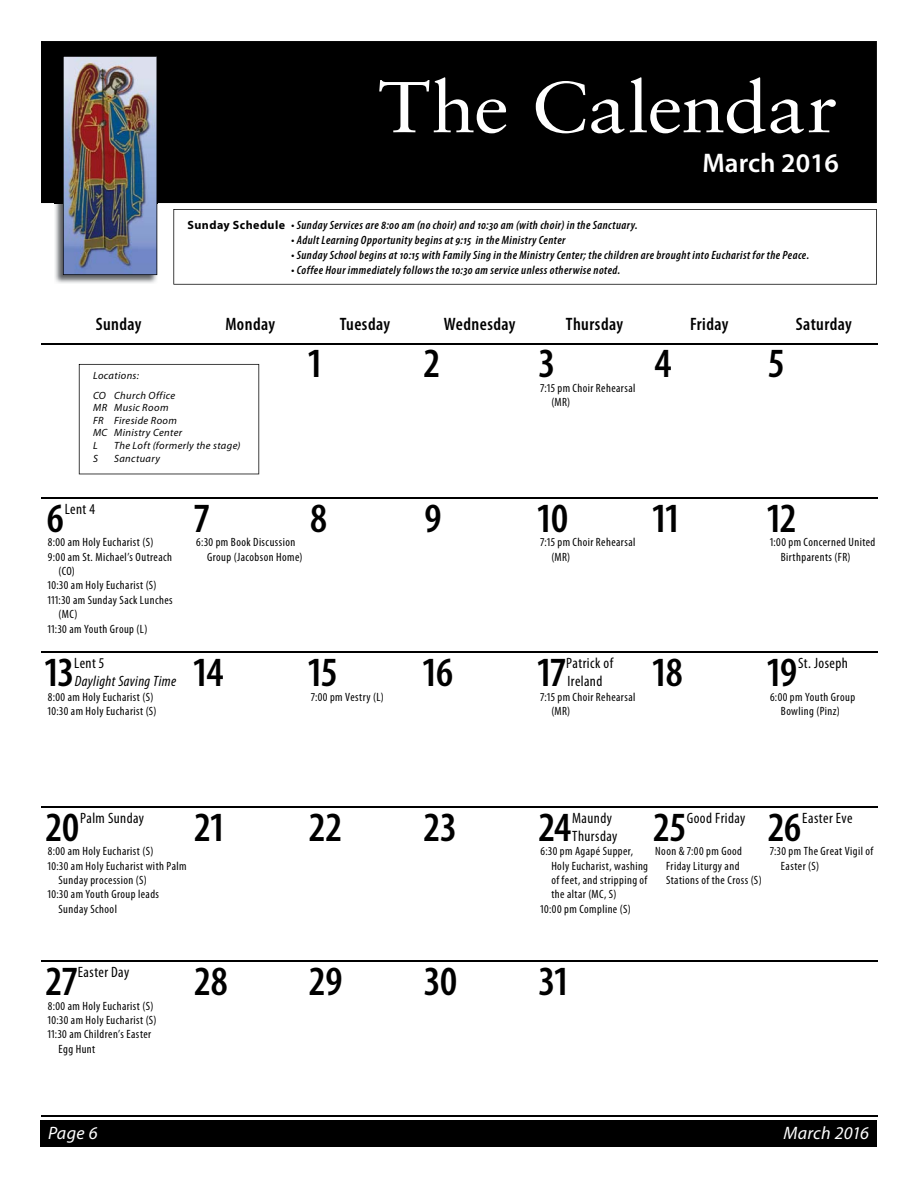
<style>
.page{position:relative;width:918px;height:1188px;background:#fff}
.page>*{position:absolute;margin:0;border:0;box-sizing:border-box;transform-origin:0 0}
.t1{font:72px "Sabon LT Std";letter-spacing:-.005em;color:#fff;scale:1.1 1}
.t2{font:600 condensed 41.7px "Myriad Pro";color:#000}
.t3{font:600 27px "Myriad Pro";color:#fff}
.t4{font:600 condensed 18px "Myriad Pro";letter-spacing:.025em;color:#000}
.t5{font:italic 18px "Myriad Pro";letter-spacing:.01em;color:#fff}
.t6{font:condensed 15px/18px "Myriad Pro";letter-spacing:.03em;color:#000}
.t7{font:italic condensed 15px "Myriad Pro";letter-spacing:.025em;color:#000}
.t8{font:condensed 12px/14.4px "Myriad Pro";letter-spacing:.035em;color:#000}
.t9{font:italic 600 condensed 12px "Myriad Pro";letter-spacing:.035em;color:#000}
.t10{font:italic 10.5px/12.6px "Myriad Pro";letter-spacing:.035em;color:#000}
.s1{font-weight:700;font-style:normal;font-stretch:normal}
</style>
<div class="page">
<div style="left:40px;top:1120px;width:838px;height:27px;background:#000"></div>
<hr style="left:41px;top:343px;width:149px;height:1px;background:#000">
<hr style="left:190px;top:343px;width:114px;height:1px;background:#000">
<hr style="left:304px;top:343px;width:115px;height:1px;background:#000">
<hr style="left:419px;top:343px;width:115px;height:1px;background:#000">
<hr style="left:534px;top:343px;width:115px;height:1px;background:#000">
<hr style="left:649px;top:343px;width:114px;height:1px;background:#000">
<hr style="left:763px;top:343px;width:115px;height:1px;background:#000">
<hr style="left:41px;top:497px;width:149px;height:2px;background:#000">
<hr style="left:190px;top:497px;width:114px;height:2px;background:#000">
<hr style="left:304px;top:497px;width:115px;height:2px;background:#000">
<hr style="left:419px;top:497px;width:115px;height:2px;background:#000">
<hr style="left:534px;top:497px;width:115px;height:2px;background:#000">
<hr style="left:649px;top:497px;width:114px;height:2px;background:#000">
<hr style="left:763px;top:497px;width:115px;height:2px;background:#000">
<hr style="left:41px;top:652px;width:149px;height:1px;background:#000">
<hr style="left:190px;top:652px;width:114px;height:1px;background:#000">
<hr style="left:304px;top:652px;width:115px;height:1px;background:#000">
<hr style="left:419px;top:652px;width:115px;height:1px;background:#000">
<hr style="left:534px;top:652px;width:115px;height:1px;background:#000">
<hr style="left:649px;top:652px;width:114px;height:1px;background:#000">
<hr style="left:763px;top:652px;width:115px;height:1px;background:#000">
<hr style="left:41px;top:806px;width:149px;height:2px;background:#000">
<hr style="left:190px;top:806px;width:114px;height:2px;background:#000">
<hr style="left:304px;top:806px;width:115px;height:2px;background:#000">
<hr style="left:419px;top:806px;width:115px;height:2px;background:#000">
<hr style="left:534px;top:806px;width:115px;height:2px;background:#000">
<hr style="left:649px;top:806px;width:114px;height:2px;background:#000">
<hr style="left:763px;top:806px;width:115px;height:2px;background:#000">
<hr style="left:41px;top:961px;width:149px;height:1px;background:#000">
<hr style="left:190px;top:961px;width:114px;height:1px;background:#000">
<hr style="left:304px;top:961px;width:115px;height:1px;background:#000">
<hr style="left:419px;top:961px;width:115px;height:1px;background:#000">
<hr style="left:534px;top:961px;width:115px;height:1px;background:#000">
<hr style="left:649px;top:961px;width:114px;height:1px;background:#000">
<hr style="left:763px;top:961px;width:115px;height:1px;background:#000">
<hr style="left:41px;top:1115px;width:149px;height:1px;background:#000">
<hr style="left:190px;top:1115px;width:114px;height:1px;background:#000">
<hr style="left:304px;top:1115px;width:115px;height:1px;background:#000">
<hr style="left:419px;top:1115px;width:115px;height:1px;background:#000">
<hr style="left:534px;top:1115px;width:115px;height:1px;background:#000">
<hr style="left:649px;top:1115px;width:114px;height:1px;background:#000">
<hr style="left:763px;top:1115px;width:115px;height:1px;background:#000">
<svg style="left:173px;top:209px;width:704px;height:76px"></svg>
<div style="left:41px;top:41px;width:836px;height:162px;background:#000"></div>
<img style="left:54px;top:56px;width:104px;height:227px">
<img style="left:63px;top:56px;width:94px;height:219px">
<svg style="left:79px;top:364px;width:180px;height:110px"></svg>
<h1 class="t1" style="left:378px;top:77px;width:419px">The Calendar</h1>
<h3 class="t3" style="left:703px;top:152px;width:138px">March 2016</h3>
<p class="t9" style="left:188px;top:220px;width:452px"><span class="s1">Sunday Schedule</span> • Sunday Services are 8:00 am (no choir) and 10:30 am (with choir) in the Sanctuary.</p>
<p class="t9" style="left:291px;top:235px;width:276px">• Adult Learning Opportunity begins at 9:15 in the Ministry Center</p>
<p class="t9" style="left:291px;top:250px;width:520px">• Sunday School begins at 10:15 with Family Sing in the Ministry Center; the children are brought into Eucharist for the Peace.</p>
<p class="t9" style="left:291px;top:265px;width:331px">• Coffee Hour immediately follows the 10:30 am service unless otherwise noted.</p>
<h3 class="t4" style="left:96px;top:317px;width:47px">Sunday</h3>
<h3 class="t4" style="left:225px;top:317px;width:51px">Monday</h3>
<h3 class="t4" style="left:340px;top:317px;width:52px">Tuesday</h3>
<h3 class="t4" style="left:444px;top:317px;width:73px">Wednesday</h3>
<h3 class="t4" style="left:566px;top:317px;width:59px">Thursday</h3>
<h3 class="t4" style="left:690px;top:317px;width:40px">Friday</h3>
<h3 class="t4" style="left:796px;top:317px;width:57px">Saturday</h3>
<h2 class="t2" style="left:309px;top:348px;width:14px">1</h2>
<h2 class="t2" style="left:425px;top:348px;width:16px">2</h2>
<h2 class="t2" style="left:539px;top:348px;width:16px">3</h2>
<p class="t8" style="left:551px;top:382px;width:86px;text-indent:-11px">7:15 pm Choir Rehearsal (MR)</p>
<h2 class="t2" style="left:655px;top:348px;width:18px">4</h2>
<h2 class="t2" style="left:769px;top:348px;width:17px">5</h2>
<p class="t10" style="left:93px;top:367px;width:84px;line-height:19.4px">Locations:<br>CO Church Office</p>
<p class="t10" style="left:93px;top:402px;width:91px">MR Music Room<br>FR Fireside Room<br>MC Ministry Center<br>L</p>
<p class="t10" style="left:114px;top:440px;width:128px">The Loft (formerly the stage)</p>
<p class="t10" style="left:93px;top:453px;width:6px">S</p>
<p class="t10" style="left:114px;top:453px;width:48px">Sanctuary</p>
<h2 class="t2" style="left:47px;top:503px;width:19px">6</h2>
<p class="t6" style="left:65px;top:501px;width:32px">Lent 4</p>
<p class="t8" style="left:48px;top:536px;width:107px">8:00 am Holy Eucharist (S)</p>
<p class="t8" style="left:48px;top:550px;width:126px">9:00 am St. Michael’s Outreach</p>
<p class="t8" style="left:59px;top:565px;width:18px">(CO)</p>
<p class="t8" style="left:48px;top:579px;width:110px">10:30 am Holy Eucharist (S)</p>
<p class="t8" style="left:48px;top:594px;width:126px">111:30 am Sunday Sack Lunches</p>
<p class="t8" style="left:59px;top:608px;width:20px">(MC)</p>
<p class="t8" style="left:48px;top:622px;width:101px">11:30 am Youth Group (L)</p>
<h2 class="t2" style="left:46px;top:657px;width:29px">13</h2>
<p class="t6" style="left:74px;top:656px;width:32px">Lent 5</p>
<p class="t7" style="left:75px;top:676px;width:103px">Daylight Saving Time</p>
<p class="t8" style="left:48px;top:691px;width:110px">8:00 am Holy Eucharist (S)<br>10:30 am Holy Eucharist (S)</p>
<h2 class="t2" style="left:195px;top:503px;width:15px">7</h2>
<p class="t8" style="left:207px;top:536px;width:97px;text-indent:-11px">6:30 pm Book Discussion<br>Group (Jacobson Home)</p>
<h2 class="t2" style="left:310px;top:503px;width:19px">8</h2>
<h2 class="t2" style="left:425px;top:503px;width:19px">9</h2>
<h2 class="t2" style="left:538px;top:503px;width:31px">10</h2>
<p class="t8" style="left:551px;top:536px;width:86px;text-indent:-11px">7:15 pm Choir Rehearsal (MR)</p>
<h2 class="t2" style="left:194px;top:657px;width:31px">14</h2>
<h2 class="t2" style="left:309px;top:657px;width:30px">15</h2>
<p class="t8" style="left:311px;top:691px;width:74px">7:00 pm Vestry (L)</p>
<h2 class="t2" style="left:424px;top:657px;width:31px">16</h2>
<h2 class="t2" style="left:538px;top:657px;width:28px">17</h2>
<p class="t6" style="left:566px;top:656px;width:48px">Patrick of<br>Ireland</p>
<p class="t8" style="left:551px;top:691px;width:86px;text-indent:-11px">7:15 pm Choir Rehearsal (MR)</p>
<h2 class="t2" style="left:653px;top:503px;width:27px">11</h2>
<h2 class="t2" style="left:768px;top:503px;width:29px">12</h2>
<p class="t8" style="left:781px;top:536px;width:96px;text-indent:-11px">1:00 pm Concerned United<br>Birthparents (FR)</p>
<h2 class="t2" style="left:653px;top:657px;width:31px">18</h2>
<h2 class="t2" style="left:768px;top:657px;width:31px">19</h2>
<p class="t6" style="left:798px;top:656px;width:51px">St. Joseph</p>
<p class="t8" style="left:770px;top:691px;width:87px;text-align:center">6:00 pm Youth Group<br>Bowling (Pinz)</p>
<h2 class="t2" style="left:47px;top:812px;width:34px">20</h2>
<p class="t6" style="left:80px;top:810px;width:65px">Palm Sunday</p>
<p class="t8" style="left:48px;top:845px;width:107px">8:00 am Holy Eucharist (S)</p>
<p class="t8" style="left:48px;top:859px;width:140px">10:30 am Holy Eucharist with Palm</p>
<p class="t8" style="left:59px;top:874px;width:90px">Sunday procession (S)</p>
<p class="t8" style="left:48px;top:888px;width:113px">10:30 am Youth Group leads</p>
<p class="t8" style="left:59px;top:903px;width:60px">Sunday School</p>
<h2 class="t2" style="left:195px;top:812px;width:30px">21</h2>
<h2 class="t2" style="left:310px;top:812px;width:33px">22</h2>
<h2 class="t2" style="left:425px;top:812px;width:33px">23</h2>
<h2 class="t2" style="left:539px;top:812px;width:33px">24</h2>
<p class="t6" style="left:572px;top:810px;width:47px">Maundy<br>Thursday</p>
<p class="t8" style="left:541px;top:845px;width:94px">6:30 pm Agapé Supper,</p>
<p class="t8" style="left:551px;top:859px;width:98px">Holy Eucharist, washing</p>
<p class="t8" style="left:551px;top:874px;width:98px">of feet, and stripping of</p>
<p class="t8" style="left:551px;top:888px;width:67px">the altar (MC, S)</p>
<p class="t8" style="left:541px;top:903px;width:92px">10:00 pm Compline (S)</p>
<h2 class="t2" style="left:654px;top:812px;width:33px">25</h2>
<p class="t6" style="left:687px;top:810px;width:60px">Good Friday</p>
<p class="t8" style="left:666px;top:845px;width:97px;text-indent:-11px">Noon &amp; 7:00 pm Good<br>Friday Liturgy and<br>Stations of the Cross (S)</p>
<h2 class="t2" style="left:769px;top:812px;width:34px">26</h2>
<p class="t6" style="left:802px;top:810px;width:52px">Easter Eve</p>
<p class="t8" style="left:781px;top:845px;width:94px;text-indent:-11px">7:30 pm The Great Vigil of<br>Easter (S)</p>
<h2 class="t2" style="left:47px;top:966px;width:32px">27</h2>
<p class="t6" style="left:78px;top:964px;width:53px">Easter Day</p>
<p class="t8" style="left:48px;top:999px;width:107px">8:00 am Holy Eucharist (S)</p>
<p class="t8" style="left:48px;top:1014px;width:110px">10:30 am Holy Eucharist (S)</p>
<p class="t8" style="left:48px;top:1028px;width:105px">11:30 am Children’s Easter</p>
<p class="t8" style="left:59px;top:1043px;width:38px">Egg Hunt</p>
<h2 class="t2" style="left:195px;top:966px;width:34px">28</h2>
<h2 class="t2" style="left:310px;top:966px;width:34px">29</h2>
<h2 class="t2" style="left:425px;top:966px;width:34px">30</h2>
<h2 class="t2" style="left:539px;top:966px;width:29px">31</h2>
<h3 class="t5" style="left:48px;top:1126px;width:51px">Page 6</h3>
<h3 class="t5" style="left:783px;top:1126px;width:87px">March 2016</h3>
</div>
